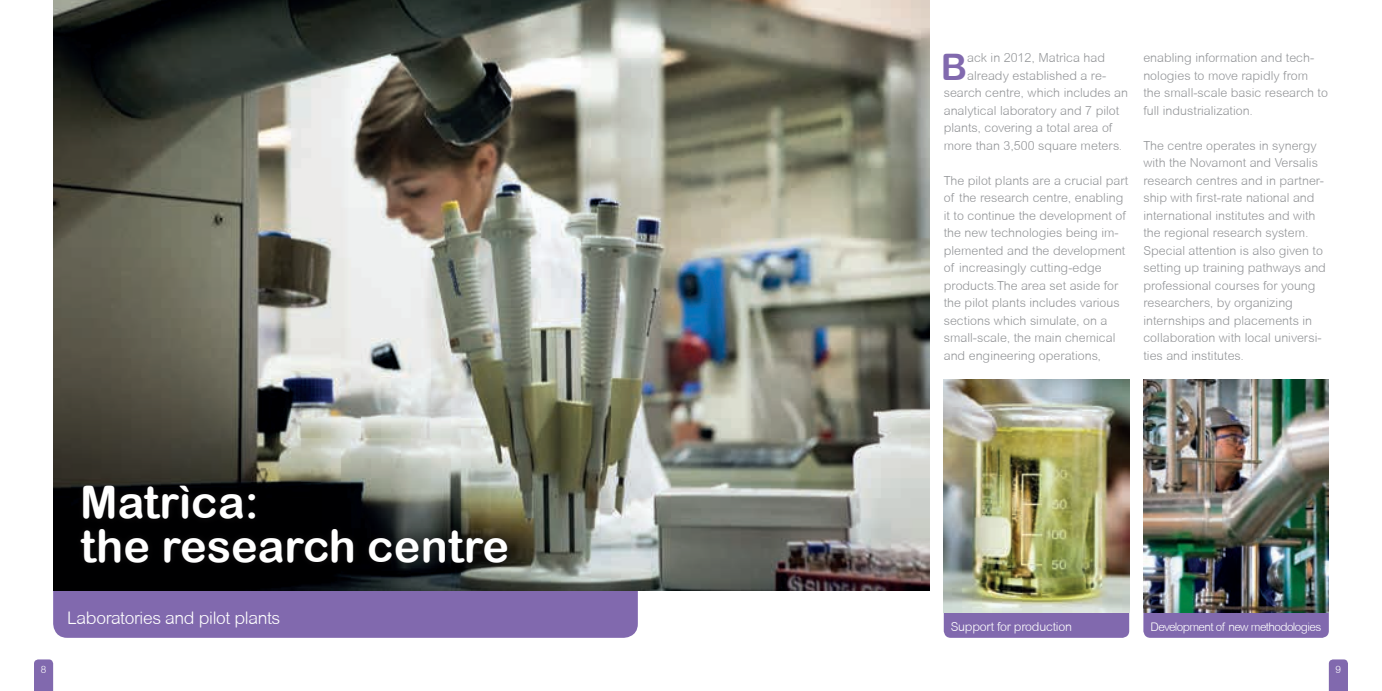
<style>
.page{position:relative;width:1382px;height:691px;background:#fff}
.page>*{position:absolute;margin:0;border:0;box-sizing:border-box;transform-origin:0 0}
.t1{font:45px/43.8px "Arial Rounded MT Bold";color:#fff}
.t2{font:36.5px "Arial Rounded MT Bold";color:#8169ae}
.t3{font:300 17.5px "Arial Rounded MT";letter-spacing:-.02em;color:#fff}
.t4{font:300 12.5px/17.5px "Arial Rounded MT";color:#939598}
.t5{font:300 12.5px "Arial Rounded MT";letter-spacing:-.02em;color:#fff}
.t6{font:300 11.88px "Arial Rounded MT";letter-spacing:-.05em;color:#fff}
.t7{font:300 10px "Arial Rounded MT";color:#fff}
</style>
<div class="page">
<div style="left:1143px;top:585px;width:186px;height:53px;background:#8169ae;border-radius:7px"></div>
<img style="left:1143px;top:379px;width:186px;height:234px">
<div style="left:53px;top:136px;width:585px;height:502px;background:#8169ae;border-radius:14px"></div>
<img style="left:53px;top:0;width:877px;height:590px">
<div style="left:74px;top:478px;width:441px;height:91px;background:#231f20;opacity:.5"></div>
<div style="left:944px;top:585px;width:185px;height:53px;background:#8169ae;border-radius:7px"></div>
<img style="left:944px;top:379px;width:185px;height:234px">
<svg style="left:34px;top:659px;width:19px;height:32px"></svg>
<svg style="left:1329px;top:659px;width:19px;height:32px"></svg>
<h1 class="t1" style="left:80px;top:479px;width:430px">Matrìca:<br>the research centre</h1>
<h3 class="t3" style="left:67px;top:607px;width:215px">Laboratories and pilot plants</h3>
<h2 class="t2" style="left:941px;top:45px;width:28px">B</h2>
<p class="t4" style="left:967px;top:49px;width:139px">ack in 2012, Matrìca had</p>
<p class="t4" style="left:967px;top:67px;width:140px">already established a re-</p>
<p class="t4" style="left:944px;top:84px;width:186px">search centre, which includes an</p>
<p class="t4" style="left:944px;top:102px;width:177px">analytical laboratory and 7 pilot</p>
<p class="t4" style="left:944px;top:119px;width:170px">plants, covering a total area of</p>
<p class="t4" style="left:944px;top:137px;width:180px">more than 3,500 square meters.</p>
<p class="t4" style="left:944px;top:172px;width:186px">The pilot plants are a crucial part of the research centre, enabling it to continue the development of the new technologies being im&shy;plemented and the development of increasingly cutting-edge products.The area set aside for the pilot plants includes various sections which simulate, on a small-scale, the main chemical and engineering operations,</p>
<p class="t4" style="left:1143px;top:49px;width:186px">enabling information and tech&shy;nologies to move rapidly from the small-scale basic research to full industrialization.</p>
<p class="t4" style="left:1143px;top:137px;width:184px">The centre operates in synergy with the Novamont and Versalis research centres and in partner&shy;ship with first-rate national and international institutes and with the regional research system.<br>Special attention is also given to setting up training pathways and professional courses for young researchers, by organizing internships and placements in collaboration with local universi&shy;ties and institutes.</p>
<p class="t5" style="left:951px;top:619px;width:123px">Support for production</p>
<p class="t6" style="left:1150px;top:620px;width:172px">Development of new methodologies</p>
<p class="t7" style="left:41px;top:663px;width:7px">8</p>
<p class="t7" style="left:1336px;top:663px;width:7px">9</p>
</div>
